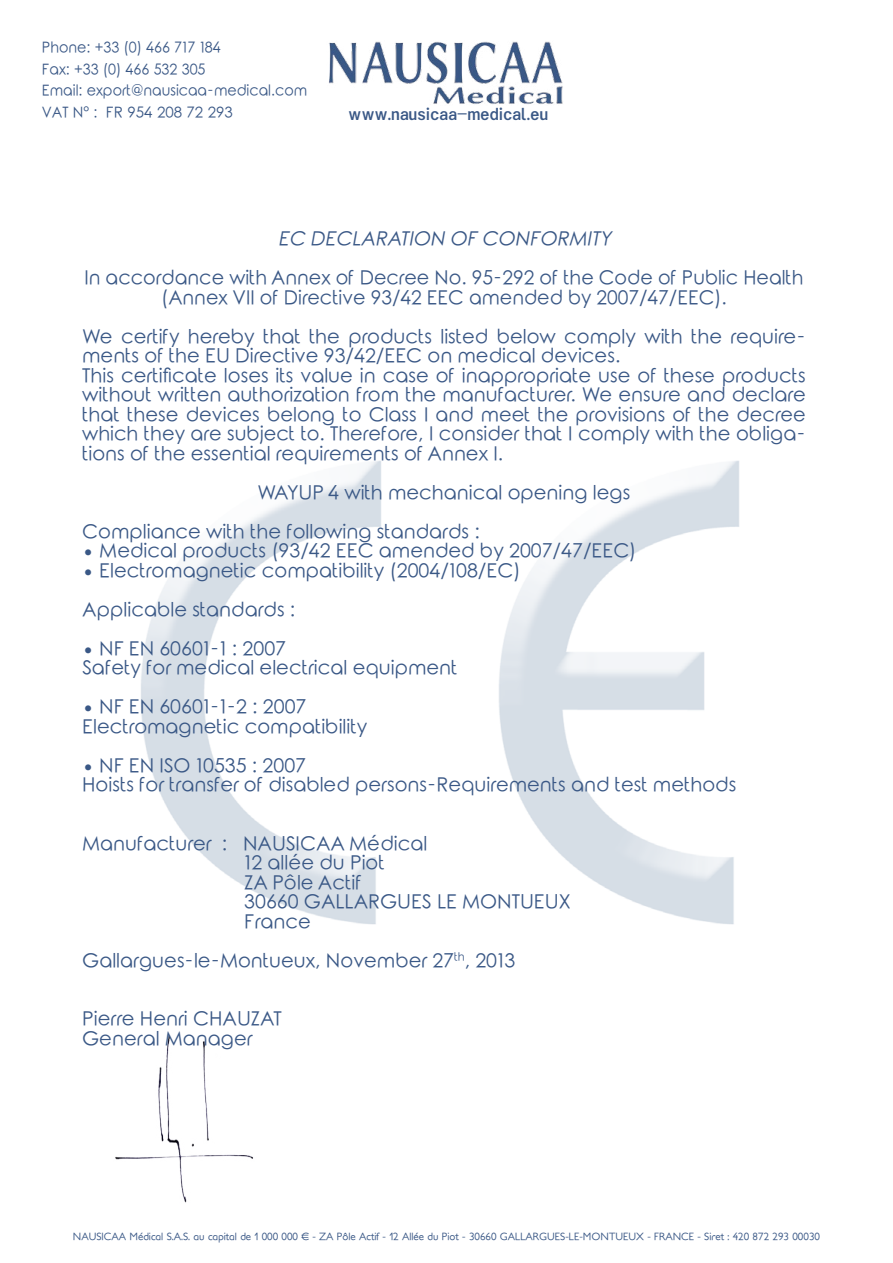
<style>
.page{position:relative;width:893px;height:1263px;background:#fff}
.page>*{position:absolute;margin:0;border:0;box-sizing:border-box;transform-origin:0 0}
.t1{font:19.5px/19.5px "Rounded Elegance";color:#3a5886}
.t2{font:italic 19.5px "Rounded Elegance";color:#3a5886}
.t3{font:500 18px "Kalypsa";letter-spacing:.02em;color:#3a5886;scale:.93 1}
.t4{font:15px/21.8px "Rounded Elegance";color:#3a5886;scale:.95 1}
.t5{font:10.5px "Soft Elegance";color:#3a5886}
</style>
<div class="page">
<img style="left:141px;top:460px;width:598px;height:465px">
<img style="left:329px;top:41px;width:234px;height:63px">
<img style="left:115px;top:1035px;width:138px;height:168px">
<p class="t4" style="left:42px;top:38px;width:281px">Phone: +33 (0) 466 717 184<br>Fax: +33 (0) 466 532 305<br>Email: export@nausicaa-medical.com<br>VAT N° : FR 954 208 72 293</p>
<p class="t3" style="left:349px;top:103px;width:216px">www.nausicaa-medical.eu</p>
<p class="t2" style="left:278px;top:228px;width:340px">EC DECLARATION OFCONFORMITY</p>
<p class="t1" style="left:84px;top:271px;width:721px;text-align:center">In accordance with Annex of Decree No. 95-292 of the Code of Public Health (Annex VII of Directive 93/42 EEC amended by 2007/47/EEC).</p>
<p class="t1" style="left:82px;top:329px;width:725px">We certify hereby that the products listed below comply with the require&shy;ments of the EU Directive 93/42/EEC on medical devices.<br>This certificate loses its value in case of inappropriate use of these products without written authorization from the manufacturer. We ensure and declare that these devices belong to Class I and meet the provisions of the decree which they are subject to. Therefore, I consider that I comply with the obliga&shy;tions of the essential requirements of Annex I.</p>
<p class="t1" style="left:82px;top:475px;width:550px;line-height:39px;text-indent:175px">WAYUP 4 with mechanical opening legs<br>Compliance with the following standards :</p>
<p class="t1" style="left:82px;top:544px;width:556px">• Medical products (93/42 EEC amended by 2007/47/EEC)</p>
<p class="t1" style="left:82px;top:553px;width:440px;line-height:39px">• Electromagnetic compatibility (2004/108/EC)<br>Applicable standards :</p>
<p class="t1" style="left:82px;top:641px;width:377px">• NF EN 60601-1 : 2007<br>Safety for medical electrical equipment</p>
<p class="t1" style="left:82px;top:700px;width:287px">• NF EN 60601-1-2 : 2007<br>Electromagnetic compatibility</p>
<p class="t1" style="left:82px;top:758px;width:656px">• NF EN ISO 10535 : 2007<br>Hoists for transfer of disabled persons-Requirements and test methods</p>
<p class="t1" style="left:244px;top:836px;width:328px;text-indent:-162px">Manufacturer : NAUSICAA Médical<br>12 allée du Piot<br>ZA Pôle Actif<br>30660 GALLARGUES LE MONTUEUX<br>France</p>
<p class="t1" style="left:82px;top:953px;width:435px">Gallargues-le-Montueux, November 27<sup>th</sup>, 2013</p>
<p class="t1" style="left:82px;top:1012px;width:201px">Pierre Henri CHAUZAT<br>General Manager</p>
<p class="t5" style="left:73px;top:1230px;width:749px">NAUSICAA Médical S.A.S. au capital de 1 000 000 € - ZA Pôle Actif - 12 Allée du Piot - 30660 GALLARGUES-LE-MONTUEUX - FRANCE - Siret : 420 872 293 00030</p>
</div>
